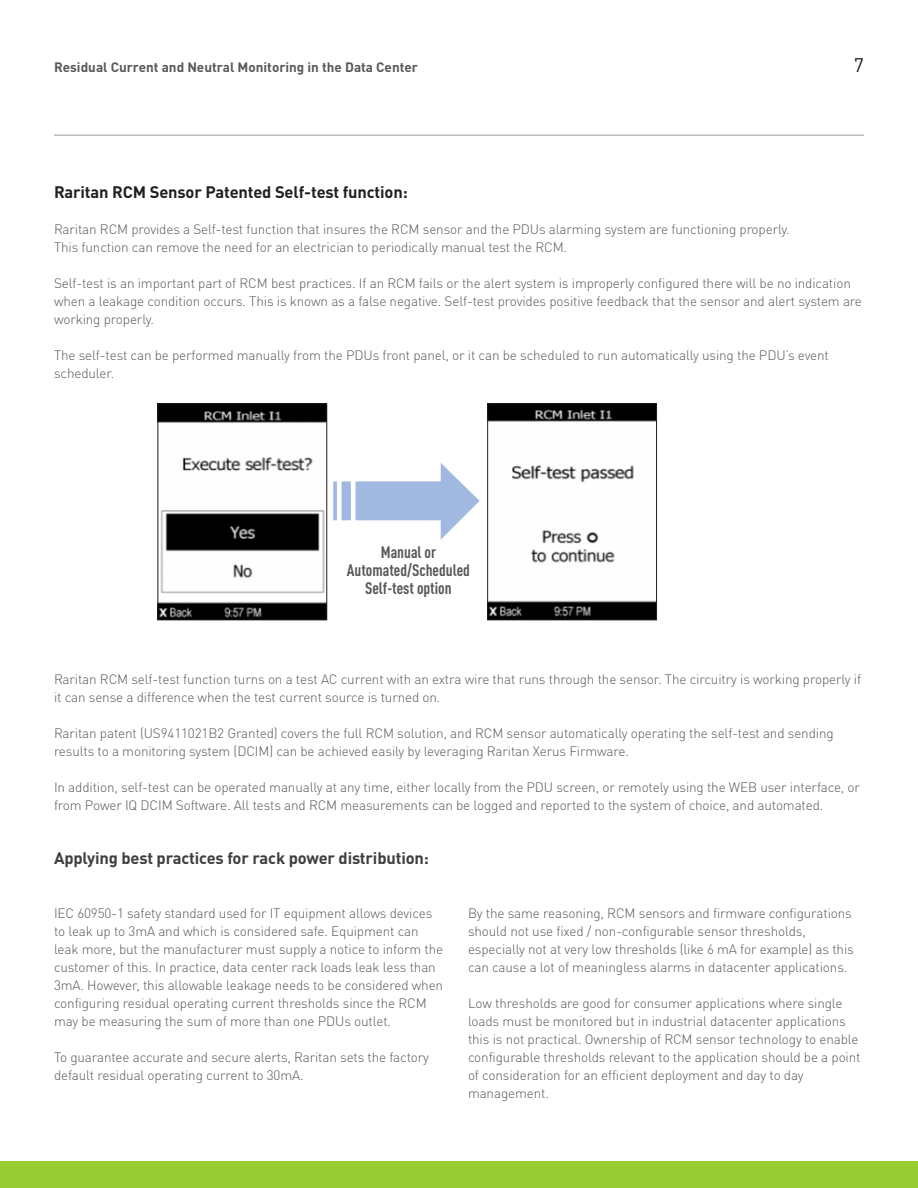
<style>
.page{position:relative;width:918px;height:1188px;background:#fff}
.page>*{position:absolute;margin:0;border:0;box-sizing:border-box;transform-origin:0 0}
.t1{font:19.5px "DIN";color:#231f20}
.t2{font:700 16.5px "DIN";letter-spacing:-.01em;color:#3e3e3f}
.t3{font:700 16.5px "DIN";letter-spacing:-.01em;color:#231f20}
.t4{font:700 16.5px/18px "DIN Cond";color:#57585a;text-align:center}
.t5{font:300 13.5px/18px "DIN Pro";letter-spacing:-.01em;color:#57585a}
.t6{font:700 13.5px "DIN";color:#57585a}
</style>
<div class="page">
<hr style="left:54px;top:134px;width:810px;height:2px;background:#bcbdc0">
<div style="left:0;top:1161px;width:918px;height:27px;background:#9acd34"></div>
<img style="left:159px;top:405px;width:166px;height:213px">
<div style="left:157px;top:403px;width:170px;height:217px;border:1px solid #231f20"></div>
<img style="left:489px;top:405px;width:166px;height:213px">
<div style="left:487px;top:403px;width:170px;height:217px;border:1px solid #231f20"></div>
<svg style="left:333px;top:463px;width:147px;height:77px"></svg>
<p class="t6" style="left:54px;top:59px;width:366px">Residual Current and Neutral Monitoring in the Data Center</p>
<p class="t1" style="left:854px;top:53px;width:12px">7</p>
<p class="t3" style="left:54px;top:181px;width:355px">Raritan RCM Sensor Patented Self-test function:</p>
<p class="t5" style="left:54px;top:219px;width:737px">Raritan RCM provides a Self-test function that insures the RCM sensor and the PDUs alarming system are functioning properly.<br>This function can remove the need for an electrician to periodically manual test the RCM.</p>
<p class="t5" style="left:54px;top:273px;width:809px">Self-test is an important part of RCM best practices. If an RCM fails or the alert system is improperly configured there will be no indication when a leakage condition occurs. This is known as a false negative. Self-test provides positive feedback that the sensor and alert system are working properly.</p>
<p class="t5" style="left:54px;top:345px;width:776px">The self-test can be performed manually from the PDUs front panel, or it can be scheduled to run automatically using the PDU’s event scheduler.</p>
<p class="t4" style="left:347px;top:543px;width:125px">Manual or<br>Automated/Scheduled<br>Self-test option</p>
<p class="t5" style="left:54px;top:669px;width:809px">Raritan RCM self-test function turns on a test AC current with an extra wire that runs through the sensor. The circuitry is working properly if it can sense a difference when the test current source is turned on.</p>
<p class="t5" style="left:54px;top:723px;width:781px">Raritan patent (US9411021B2 Granted) covers the full RCM solution, and RCM sensor automatically operating the self-test and sending results to a monitoring system (DCIM) can be achieved easily by leveraging Raritan Xerus Firmware.</p>
<p class="t5" style="left:54px;top:777px;width:808px">In addition, self-test can be operated manually at any time, either locally from the PDU screen, or remotely using the WEB user interface, or from Power IQ DCIM Software. All tests and RCM measurements can be logged and reported to the system of choice, and automated.</p>
<p class="t2" style="left:54px;top:847px;width:376px">Applying best practices for rack power distribution:</p>
<p class="t5" style="left:54px;top:903px;width:391px">IEC 60950-1 safety standard used for IT equipment allows devices to leak up to 3mA and which is considered safe. Equipment can leak more, but the manufacturer must supply a notice to inform the customer of this. In practice, data center rack loads leak less than 3mA. However, this allowable leakage needs to be considered when configuring residual operating current thresholds since the RCM may be measuring the sum of more than one PDUs outlet.</p>
<p class="t5" style="left:54px;top:1047px;width:377px">To guarantee accurate and secure alerts, Raritan sets the factory default residual operating current to 30mA.</p>
<p class="t5" style="left:468px;top:903px;width:387px">By the same reasoning, RCM sensors and firmware configurations should not use fixed / non-configurable sensor thresholds, especially not at very low thresholds (like 6 mA for example) as this can cause a lot of meaningless alarms in datacenter applications.</p>
<p class="t5" style="left:468px;top:993px;width:394px">Low thresholds are good for consumer applications where single loads must be monitored but in industrial datacenter applications this is not practical. Ownership of RCM sensor technology to enable configurable thresholds relevant to the application should be a point of consideration for an efficient deployment and day to day management.</p>
</div>
